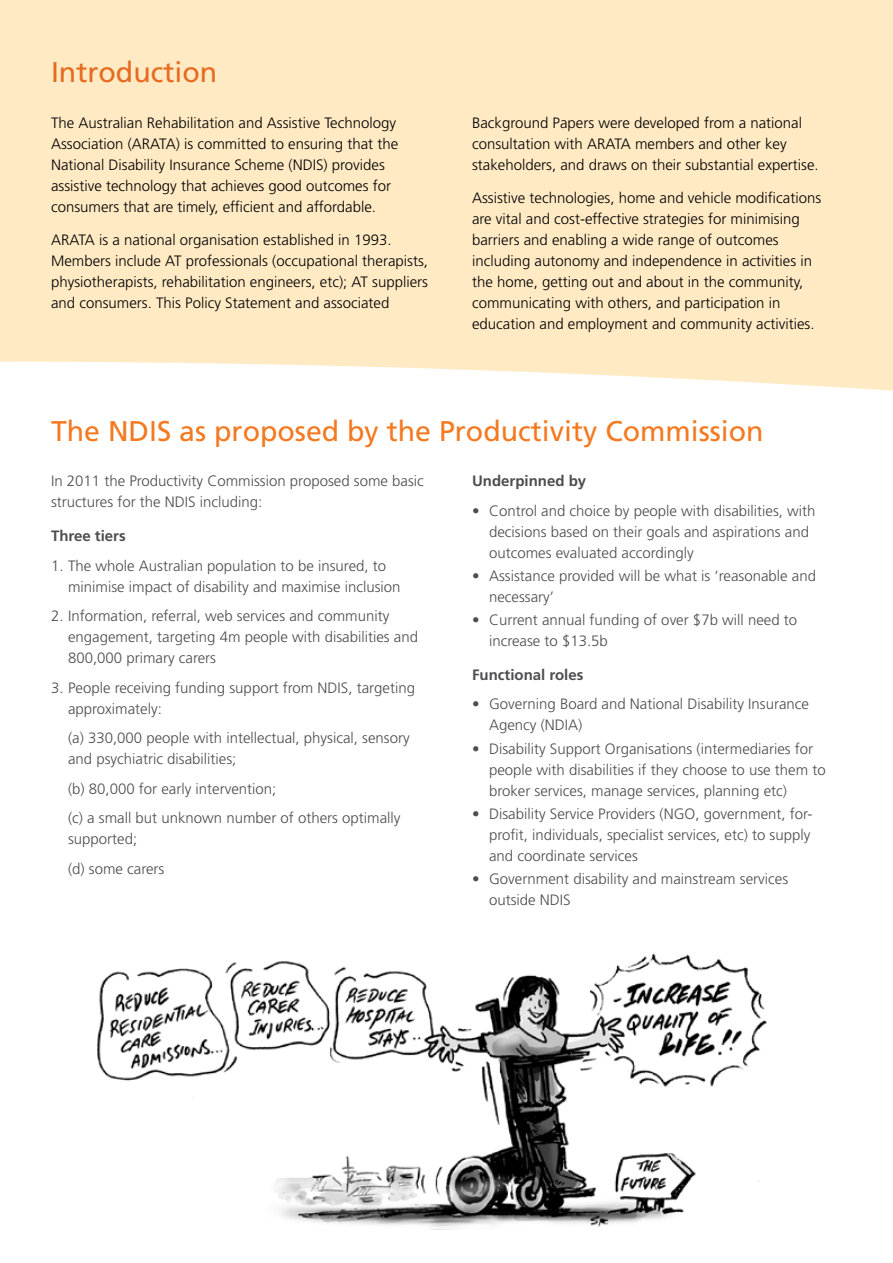
<style>
.page{position:relative;width:893px;height:1263px;background:#fff}
.page>*{position:absolute;margin:0;border:0;box-sizing:border-box;transform-origin:0 0}
.sub-heading_-_orange{font:28.5px "Frutiger LT Std";color:#f47920}
.sub-heading_-_orange-2{font:28.5px "Frutiger LT Std";color:#e66a1f}
.body_bullets{font:300 15px/21px "Frutiger LT Std";color:#4d4d4f}
.body_on_yellow{font:300 15px/21px "Frutiger LT Std";color:#000}
.body{font:300 15px/21px "Frutiger LT Std";color:#4d4d4f}
.body-2{font:700 15px "Frutiger LT Std";color:#4d4d4f}
</style>
<div class="page">
<img style="left:97px;top:953px;width:670px;height:274px">
<div style="left:0;top:0;width:893px;height:391px;background:#ffeac4"></div>
<h2 class="sub-heading_-_orange-2" style="left:51px;top:56px;width:168px">Introduction</h2>
<p class="body_on_yellow" style="left:51px;top:112px;width:349px">The Australian Rehabilitation and Assistive Technology Association (ARATA) is committed to ensuring that the National Disability Insurance Scheme (NDIS) provides assistive technology that achieves good outcomes for consumers that are timely, efficient and affordable.</p>
<p class="body_on_yellow" style="left:51px;top:230px;width:379px">ARATA is a national organisation established in 1993.<br>Members include AT professionals (occupational therapists, physiotherapists, rehabilitation engineers, etc); AT suppliers and consumers. This Policy Statement and associated</p>
<p class="body_on_yellow" style="left:472px;top:112px;width:348px">Background Papers were developed from a national consultation with ARATA members and other key stakeholders, and draws on their substantial expertise.</p>
<p class="body_on_yellow" style="left:472px;top:188px;width:351px">Assistive technologies, home and vehicle modifications are vital and cost-effective strategies for minimising barriers and enabling a wide range of outcomes including autonomy and independence in activities in the home, getting out and about in the community, communicating with others, and participation in education and employment and community activities.</p>
<h2 class="sub-heading_-_orange" style="left:51px;top:414px;width:714px">The NDIS as proposed by the Productivity Commission</h2>
<p class="body" style="left:51px;top:471px;width:374px">In 2011 the Productivity Commission proposed some basic structures for the NDIS including:</p>
<p class="body-2" style="left:51px;top:527px;width:76px">Three tiers</p>
<p class="body_bullets" style="left:68px;top:555px;width:334px;text-indent:-17px">1. The whole Australian population to be insured, to minimise impact of disability and maximise inclusion</p>
<p class="body_bullets" style="left:68px;top:606px;width:352px;text-indent:-17px">2. Information, referral, web services and community engagement, targeting 4m people with disabilities and<br>800,000 primary carers</p>
<p class="body_bullets" style="left:68px;top:677px;width:349px;text-indent:-17px">3. People receiving funding support from NDIS, targeting approximately:</p>
<p class="body_bullets" style="left:68px;top:728px;width:343px">(a) 330,000 people with intellectual, physical, sensory and psychiatric disabilities;</p>
<p class="body_bullets" style="left:68px;top:778px;width:210px">(b) 80,000 for early intervention;</p>
<p class="body_bullets" style="left:68px;top:808px;width:334px">(c) a small but unknown number of others optimally supported;</p>
<p class="body_bullets" style="left:68px;top:858px;width:98px">(d) some carers</p>
<p class="body-2" style="left:472px;top:472px;width:116px">Underpinned by</p>
<p class="body_bullets" style="left:489px;top:500px;width:328px;text-indent:-17px">• Control and choice by people with disabilities, with decisions based on their goals and aspirations and outcomes evaluated accordingly</p>
<p class="body_bullets" style="left:489px;top:565px;width:329px;text-indent:-17px">• Assistance provided will be what is ‘reasonable and necessary’</p>
<p class="body_bullets" style="left:489px;top:610px;width:310px;text-indent:-17px">• Current annual funding of over $7b will need to increase to $13.5b</p>
<p class="body-2" style="left:472px;top:666px;width:113px">Functional roles</p>
<p class="body_bullets" style="left:489px;top:694px;width:322px;text-indent:-17px">• Governing Board and National Disability Insurance<br>Agency (NDIA)</p>
<p class="body_bullets" style="left:489px;top:738px;width:338px;text-indent:-17px">• Disability Support Organisations (intermediaries for people with disabilities if they choose to use them to broker services, manage services, planning etc)</p>
<p class="body_bullets" style="left:489px;top:803px;width:325px;text-indent:-17px">• Disability Service Providers (NGO, government, for&shy;profit, individuals, specialist services, etc) to supply and coordinate services</p>
<p class="body_bullets" style="left:489px;top:868px;width:301px;text-indent:-17px">• Government disability and mainstream services outside NDIS</p>
</div>
